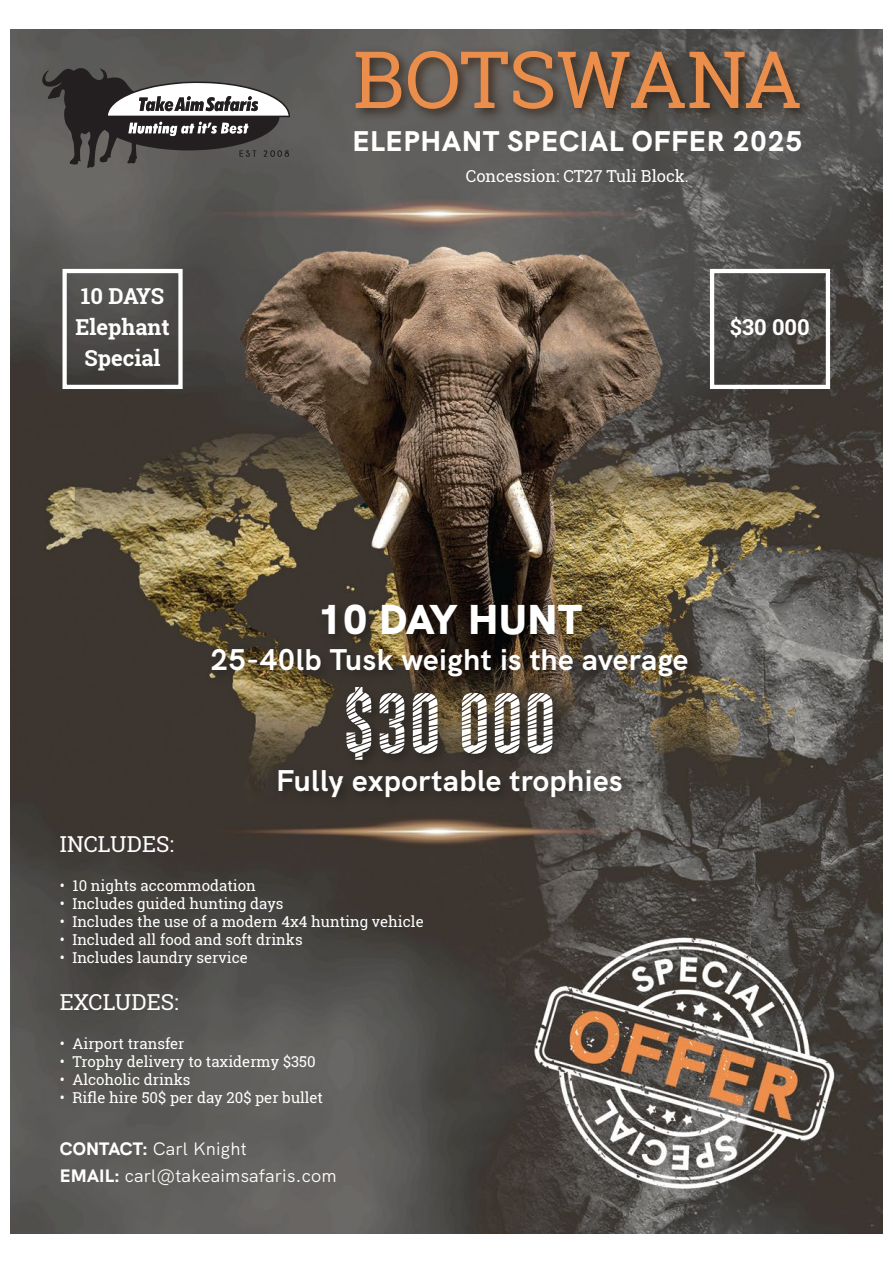
<style>
.page{position:relative;width:893px;height:1263px;background:#fff}
.page>*{position:absolute;margin:0;border:0;box-sizing:border-box;transform-origin:0 0}
.t1{font:79.05px "Roboto Slab";letter-spacing:-.01em;color:#eb8e4c}
.t2{font:61.5px "Gobold CUTS";color:#fff}
.t3{font:900 41.7px "HK Grotesk";letter-spacing:.015em;color:#fff}
.t4{font:700 30px "HK Grotesk";letter-spacing:.015em;color:#fff}
.t5{font:800 28.5px "HK Grotesk";letter-spacing:.025em;color:#fff}
.t6{font:700 21.9px/30.8px "Roboto Slab";color:#fff;text-align:center}
.t7{font:21.9px "Roboto Slab";color:#fff}
.t8{font:18px/27px "HK Grotesk";letter-spacing:.01em;color:#fff}
.t9{font:16.5px "Roboto Slab";color:#fff}
.t10{font:15px "Roboto Slab";color:#fff}
.s1{font-weight:800}
</style>
<div class="page">
<img style="left:11px;top:29px;width:871px;height:1205px">
<img style="left:344px;top:32px;width:475px;height:117px">
<img style="left:202px;top:590px;width:503px;height:226px">
<img style="left:334px;top:678px;width:239px;height:102px">
<div style="left:63px;top:269px;width:120px;height:120px;border:4px solid #fff"></div>
<div style="left:710px;top:269px;width:120px;height:120px;border:4px solid #fff"></div>
<svg style="left:42px;top:67px;width:248px;height:101px;background:#636160"></svg>
<h1 class="t1" style="left:353px;top:25px;width:450px">BOTSWANA</h1>
<h3 class="t5" style="left:352px;top:119px;width:451px">ELEPHANT SPECIAL OFFER 2025</h3>
<h3 class="t6" style="left:76px;top:281px;width:96px">10 DAYS<br>Elephant<br>Special</h3>
<p class="t9" style="left:466px;top:165px;width:225px">Concession: CT27 Tuli Block.</p>
<h3 class="t6" style="left:730px;top:311px;width:81px">$30 000</h3>
<h3 class="t3" style="left:317px;top:587px;width:266px">10 DAY HUNT</h3>
<h3 class="t4" style="left:210px;top:637px;width:479px">25-40lb Tusk weight is the average</h3>
<h2 class="t2" style="left:343px;top:684px;width:215px">$30 000</h2>
<h3 class="t4" style="left:276px;top:757px;width:348px">Fully exportable trophies</h3>
<h3 class="t7" style="left:60px;top:828px;width:115px">INCLUDES:</h3>
<p class="t10" style="left:60px;top:875px;width:197px">• 10 nights accommodation</p>
<p class="t10" style="left:60px;top:893px;width:225px">• Includes guided hunting days</p>
<p class="t10" style="left:60px;top:911px;width:365px">• Includes the use of a modern 4x4 hunting vehicle</p>
<p class="t10" style="left:60px;top:929px;width:244px">• Included all food and soft drinks</p>
<p class="t10" style="left:60px;top:947px;width:190px">• Includes laundry service</p>
<h3 class="t7" style="left:60px;top:987px;width:120px">EXCLUDES:</h3>
<p class="t10" style="left:60px;top:1033px;width:126px">• Airport transfer</p>
<p class="t10" style="left:60px;top:1051px;width:257px">• Trophy delivery to taxidermy $350</p>
<p class="t10" style="left:60px;top:1069px;width:132px">• Alcoholic drinks</p>
<p class="t10" style="left:60px;top:1087px;width:265px">• Rifle hire 50$ per day 20$ per bullet</p>
<p class="t8" style="left:60px;top:1133px;width:278px"><span class="s1">CONTACT:</span> Carl Knight<br><span class="s1">EMAIL:</span> carl@takeaimsafaris.com</p>
</div>
